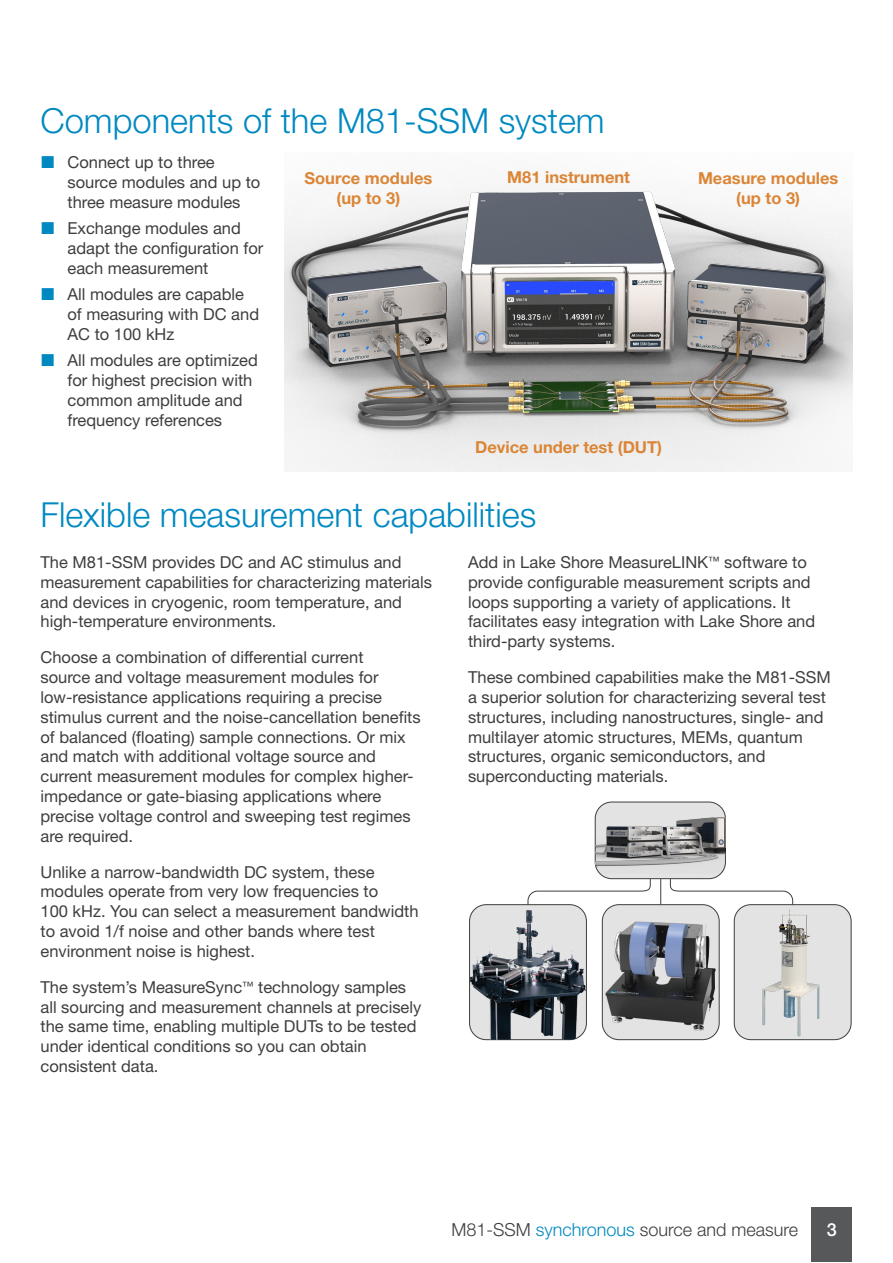
<style>
.page{position:relative;width:893px;height:1263px;background:#fff}
.page>*{position:absolute;margin:0;border:0;box-sizing:border-box;transform-origin:0 0}
.Head{font:300 34.5px "Helvetica Neue LT Std";color:#0089c1}
.t1{font:300 18px "Helvetica Neue LT Std";color:#3e3e3f}
.t2{font:500 18px "Helvetica Neue LT Std";color:#fff}
.Body{font:16.5px/19.8px "Helvetica Neue LT Std";color:#3e3e3f}
.Subhead_1{font:700 16.5px/19.8px "Helvetica Neue LTW1 G";color:#db8536;text-align:center}
.s1{color:#0089c1}
</style>
<div class="page">
<div style="left:812px;top:1207px;width:40px;height:54px;background:#57585a"></div>
<svg style="left:527px;top:878px;width:124px;height:39px"></svg>
<svg style="left:669px;top:878px;width:125px;height:39px"></svg>
<div style="left:595px;top:802px;width:130px;height:77px;background:#e2e3e2;border-radius:17px"></div>
<div style="left:595px;top:801px;width:131px;height:78px;border:1px solid #3e3e3f;border-radius:17px"></div>
<img style="left:596px;top:801px;width:129px;height:73px">
<div style="left:602px;top:905px;width:117px;height:135px;background:#e2e3e2;border-radius:17px"></div>
<div style="left:602px;top:904px;width:118px;height:136px;border:1px solid #3e3e3f;border-radius:17px"></div>
<img style="left:605px;top:912px;width:111px;height:119px">
<div style="left:470px;top:905px;width:116px;height:135px;background:#e2e3e2;border-radius:17px"></div>
<div style="left:469px;top:904px;width:118px;height:136px;border:1px solid #3e3e3f;border-radius:17px"></div>
<img style="left:470px;top:910px;width:116px;height:130px">
<div style="left:734px;top:905px;width:117px;height:135px;background:#e2e3e2;border-radius:17px"></div>
<div style="left:734px;top:904px;width:118px;height:136px;border:1px solid #3e3e3f;border-radius:17px"></div>
<img style="left:762px;top:908px;width:58px;height:129px">
<svg style="left:660px;top:879px;width:1px;height:26px"></svg>
<img style="left:285px;top:182px;width:567px;height:290px">
<p class="Head" style="left:40px;top:99px;width:566px">Components of the M81-SSM system</p>
<p class="Body" style="left:68px;top:152px;width:194px">Connect up to three source modules and up to three measure modules</p>
<p class="Body" style="left:68px;top:218px;width:197px">Exchange modules and adapt the configuration for each measurement</p>
<p class="Body" style="left:68px;top:284px;width:193px">All modules are capable of measuring with DC and<br>AC to 100 kHz</p>
<p class="Body" style="left:68px;top:350px;width:192px">All modules are optimized for highest precision with common amplitude and frequency references</p>
<p class="Subhead_1" style="left:304px;top:168px;width:129px">Source modules (up to 3)</p>
<p class="Subhead_1" style="left:507px;top:167px;width:124px">M81 instrument</p>
<p class="Subhead_1" style="left:698px;top:168px;width:142px">Measure modules (up to 3)</p>
<p class="Subhead_1" style="left:475px;top:437px;width:188px">Device under test (DUT)</p>
<p class="Head" style="left:40px;top:493px;width:497px">Flexible measurement capabilities</p>
<p class="Body" style="left:40px;top:552px;width:393px">The M81-SSM provides DC and AC stimulus and measurement capabilities for characterizing materials and devices in cryogenic, room temperature, and high-temperature environments.</p>
<p class="Body" style="left:40px;top:647px;width:382px">Choose a combination of differential current<br>source and voltage measurement modules for low-resistance applications requiring a precise stimulus current and the noise-cancellation benefits of balanced (floating) sample connections. Or mix and match with additional voltage source and current measurement modules for complex higher&shy;impedance or gate-biasing applications where precise voltage control and sweeping test regimes are required.</p>
<p class="Body" style="left:40px;top:862px;width:380px">Unlike a narrow-bandwidth DC system, these modules operate from very low frequencies to<br>100 kHz. You can select a measurement bandwidth to avoid 1/f noise and other bands where test environment noise is highest.</p>
<p class="Body" style="left:40px;top:977px;width:382px">The system’s MeasureSync<sup>™</sup> technology samples all sourcing and measurement channels at precisely the same time, enabling multiple DUTs to be tested under identical conditions so you can obtain consistent data.</p>
<p class="Body" style="left:468px;top:552px;width:349px">Add in Lake Shore MeasureLINK<sup>™</sup> software to provide configurable measurement scripts and loops supporting a variety of applications. It facilitates easy integration with Lake Shore and third-party systems.</p>
<p class="Body" style="left:468px;top:667px;width:364px">These combined capabilities make the M81‑SSM a superior solution for characterizing several test structures, including nanostructures, single- and multilayer atomic structures, MEMs, quantum structures, organic semiconductors, and superconducting materials.</p>
<p class="t1" style="left:451px;top:1218px;width:348px">M81-SSM <span class="s1">synchronous</span> source and measure</p>
<p class="t2" style="left:827px;top:1218px;width:12px">3</p>
</div>
